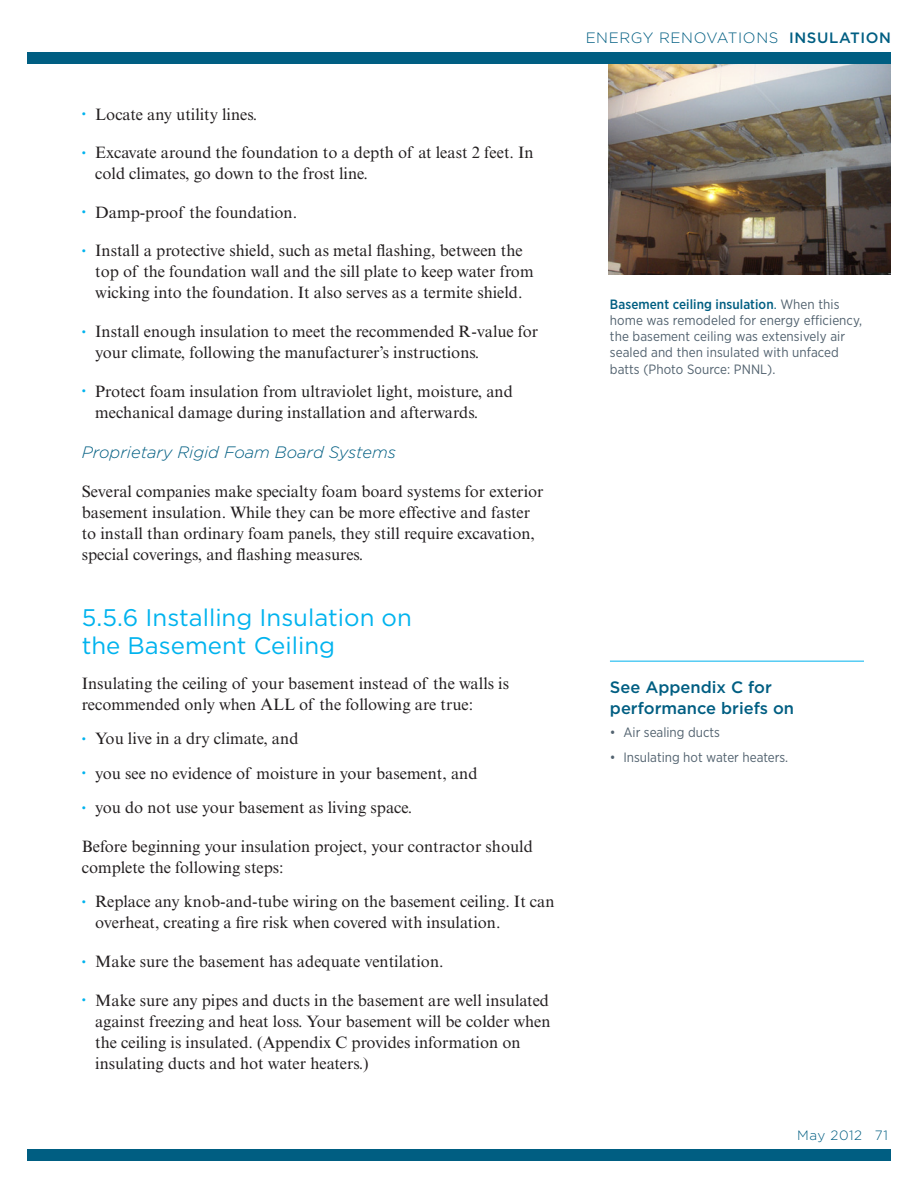
<style>
.page{position:relative;width:918px;height:1188px;background:#fff}
.page>*{position:absolute;margin:0;border:0;box-sizing:border-box;transform-origin:0 0}
.header_1_2{font:24px/28.8px "Gotham";color:#00b3ee}
.BULLET_TEXT{font:16.5px/21px "Times New Roman MT Std";color:#231f20}
.BODY{font:16.5px/21px "Times New Roman MT Std";color:#231f20}
.SIDEBAR_HEADER{font:500 16.5px/21px "Gotham";color:#005e82}
.HEADER_1_4{font:italic 300 16.5px "Gotham";color:#005e82}
.t1{font:300 15px "Gotham";letter-spacing:.04em;color:#005e82}
.SIDEBAR_Bullet_Text{font:13.5px/16.2px "Gotham Narrow";letter-spacing:.005em;color:#52626f}
.t2{font:300 13.5px "Gotham";letter-spacing:.04em;color:#005e82}
.s1{font-size:12px;color:#00b3ee}
.s2{font-weight:500}
.s3{font-weight:500;color:#005e82}
.s4{color:#005e82}
</style>
<div class="page">
<img style="left:608px;top:64px;width:283px;height:210px">
<hr style="left:610px;top:661px;width:254px;height:1px;background:#00b3ee">
<div style="left:27px;top:52px;width:864px;height:12px;background:#005e82"></div>
<div style="left:27px;top:1149px;width:864px;height:12px;background:#005e82"></div>
<p class="BULLET_TEXT" style="left:82px;top:104px;width:177px"><span class="s1">•</span> Locate any utility lines.</p>
<p class="BULLET_TEXT" style="left:95px;top:142px;width:440px;text-indent:-14px"><span class="s1">•</span> Excavate around the foundation to a depth of at least 2 feet. In cold climates, go down to the frost line.</p>
<p class="BULLET_TEXT" style="left:82px;top:202px;width:217px"><span class="s1">•</span> Damp-proof the foundation.</p>
<p class="BULLET_TEXT" style="left:95px;top:240px;width:440px;text-indent:-14px"><span class="s1">•</span> Install a protective shield, such as metal flashing, between the top of the foundation wall and the sill plate to keep water from wicking into the foundation. It also serves as a termite shield.</p>
<p class="BULLET_TEXT" style="left:95px;top:321px;width:444px;text-indent:-14px"><span class="s1">•</span> Install enough insulation to meet the recommended R-value for your climate, following the manufacturer’s instructions.</p>
<p class="BULLET_TEXT" style="left:95px;top:381px;width:419px;text-indent:-14px"><span class="s1">•</span> Protect foam insulation from ultraviolet light, moisture, and mechanical damage during installation and afterwards.</p>
<p class="HEADER_1_4" style="left:82px;top:443px;width:316px">Proprietary Rigid Foam Board Systems</p>
<p class="BODY" style="left:82px;top:481px;width:463px">Several companies make specialty foam board systems for exterior basement insulation. While they can be more effective and faster to install than ordinary foam panels, they still require excavation, special coverings, and flashing measures.</p>
<p class="header_1_2" style="left:82px;top:602px;width:332px">5.5.6 Installing Insulation on the Basement Ceiling</p>
<p class="BODY" style="left:82px;top:673px;width:429px">Insulating the ceiling of your basement instead of the walls is recommended only when ALL of the following are true:</p>
<p class="BULLET_TEXT" style="left:82px;top:728px;width:218px"><span class="s1">•</span> You live in a dry climate, and</p>
<p class="BULLET_TEXT" style="left:82px;top:763px;width:397px"><span class="s1">•</span> you see no evidence of moisture in your basement, and</p>
<p class="BULLET_TEXT" style="left:82px;top:797px;width:332px"><span class="s1">•</span> you do not use your basement as living space.</p>
<p class="BODY" style="left:82px;top:836px;width:453px">Before beginning your insulation project, your contractor should complete the following steps:</p>
<p class="BULLET_TEXT" style="left:95px;top:891px;width:461px;text-indent:-14px"><span class="s1">•</span> Replace any knob-and-tube wiring on the basement ceiling. It can overheat, creating a fire risk when covered with insulation.</p>
<p class="BULLET_TEXT" style="left:82px;top:951px;width:363px"><span class="s1">•</span> Make sure the basement has adequate ventilation.</p>
<p class="BULLET_TEXT" style="left:95px;top:990px;width:457px;text-indent:-14px"><span class="s1">•</span> Make sure any pipes and ducts in the basement are well insulated against freezing and heat loss. Your basement will be colder when the ceiling is insulated. (Appendix C provides information on insulating ducts and hot water heaters.)</p>
<p class="t1" style="left:586px;top:29px;width:307px">ENERGY RENOVATIONS <span class="s2">INSULATION</span></p>
<p class="SIDEBAR_Bullet_Text" style="left:610px;top:296px;width:254px"><span class="s3">Basement ceiling insulation</span><span class="s4">.</span> When this home was remodeled for energy efficiency, the basement ceiling was extensively air sealed and then insulated with unfaced batts (Photo Source: PNNL).</p>
<p class="SIDEBAR_HEADER" style="left:610px;top:676px;width:186px">See Appendix C for performance briefs on</p>
<p class="SIDEBAR_Bullet_Text" style="left:610px;top:724px;width:111px">• Air sealing ducts</p>
<p class="SIDEBAR_Bullet_Text" style="left:610px;top:748px;width:180px">• Insulating hot water heaters.</p>
<p class="t2" style="left:797px;top:1128px;width:92px">May 2012 71</p>
</div>
